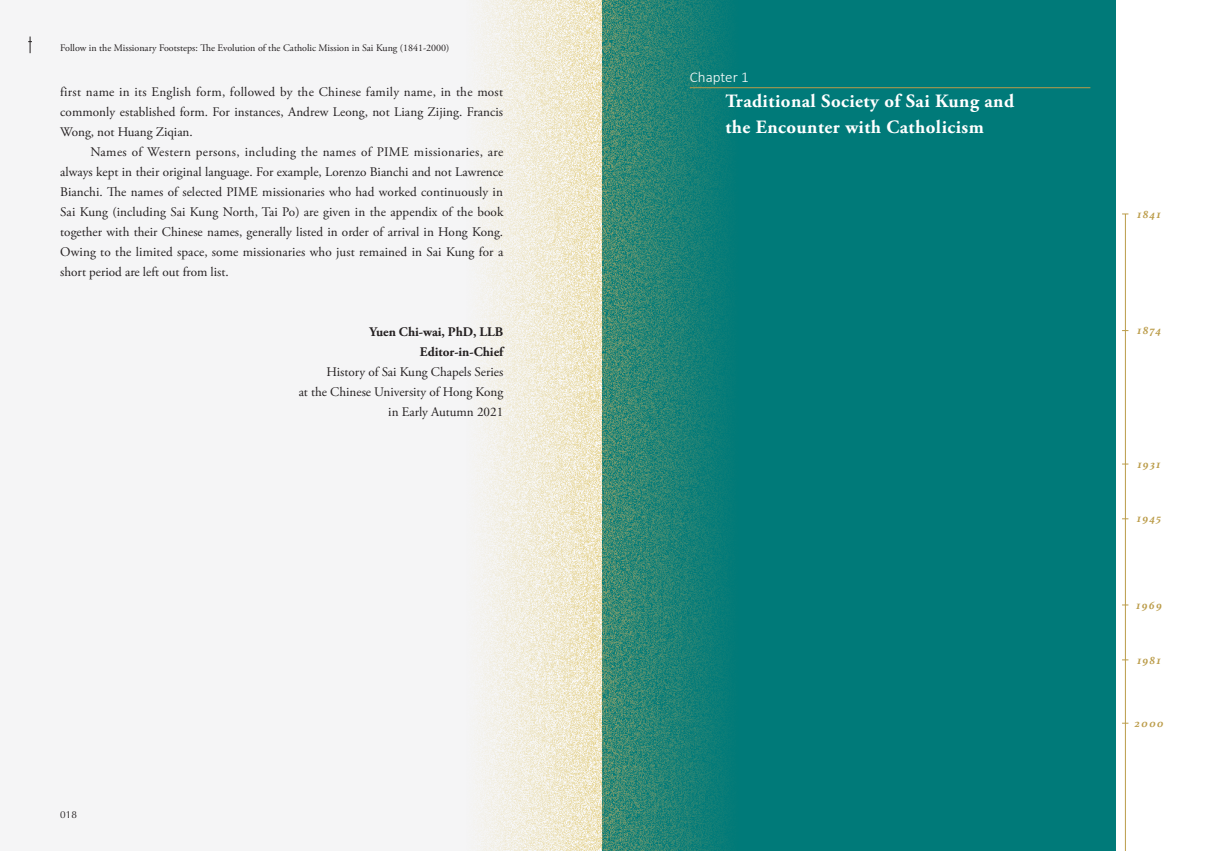
<style>
.page{position:relative;width:1205px;height:851px;background:#fff}
.page>*{position:absolute;margin:0;border:0;box-sizing:border-box;transform-origin:0 0}
.插扉BT1_eng{font:700 18.75px/26.2px "Adobe Garamond Pro";letter-spacing:.025em;color:#fff}
.插扉BT1a_eng{font:300 15px "Calibri";color:#fff}
.內文_eng{font:13.12px/20px "Adobe Garamond Pro";color:#231f20;text-align:justify}
.內文_eng-2{font:700 13.12px "Adobe Garamond Pro";color:#231f20}
.目錄{font:italic 700 11.25px "Athelas";letter-spacing:.13em;color:#bb9c49}
.t1{font:10px "Adobe Garamond Pro";color:#231f20}
.t2{font:10px "Optima";color:#231f20}
</style>
<div class="page">
<div style="left:0;top:0;width:601px;height:850px;background:#f5f5f6"></div>
<img style="left:479px;top:0;width:123px;height:850px">
<div style="left:602px;top:0;width:514px;height:850px;background:#007a79"></div>
<hr style="left:1125px;top:214px;width:1px;height:636px;background:#bb9c49">
<svg style="left:602px;top:0;width:137px;height:850px"></svg>
<hr style="left:690px;top:87px;width:400px;height:1px;background:#bb9c49">
<svg style="left:28px;top:36px;width:4px;height:17px"></svg>
<p class="t1" style="left:60px;top:42px;width:391px">Follow in the Missionary Footsteps: The Evolution of the Catholic Mission in Sai Kung (1841-2000)</p>
<p class="內文_eng" style="left:60px;top:82px;width:444px">first name in its English form, followed by the Chinese family name, in the most commonly established form. For instances, Andrew Leong, not Liang Zijing. Francis Wong, not Huang Ziqian.</p>
<p class="內文_eng" style="left:60px;top:142px;width:445px;text-indent:30px">Names of Western persons, including the names of PIME missionaries, are always kept in their original language. For example, Lorenzo Bianchi and not Lawrence Bianchi. The names of selected PIME missionaries who had worked continuously in Sai Kung (including Sai Kung North, Tai Po) are given in the appendix of the book together with their Chinese names, generally listed in order of arrival in Hong Kong.<br>Owing to the limited space, some missionaries who just remained in Sai Kung for a short period are left out from list.</p>
<p class="t2" style="left:60px;top:808px;width:18px">018</p>
<p class="內文_eng-2" style="left:369px;top:324px;width:135px">Yuen Chi-wai, PhD, LLB</p>
<p class="內文_eng-2" style="left:420px;top:344px;width:85px">Editor-in-Chief</p>
<p class="內文_eng" style="left:326px;top:362px;width:178px">History of Sai Kung Chapels Series</p>
<p class="內文_eng" style="left:299px;top:382px;width:206px">at the Chinese University of Hong Kong</p>
<p class="內文_eng" style="left:388px;top:402px;width:116px">in Early Autumn 2021</p>
<p class="插扉BT1a_eng" style="left:690px;top:68px;width:60px">Chapter 1</p>
<p class="插扉BT1_eng" style="left:725px;top:88px;width:290px">Traditional Society of Sai Kung and the Encounter with Catholicism</p>
<p class="目錄" style="left:1137px;top:205px;width:25px">1841</p>
<p class="目錄" style="left:1137px;top:321px;width:25px">1874</p>
<p class="目錄" style="left:1137px;top:455px;width:25px">1931</p>
<p class="目錄" style="left:1137px;top:509px;width:25px">1945</p>
<p class="目錄" style="left:1136px;top:596px;width:27px">1969</p>
<p class="目錄" style="left:1137px;top:650px;width:25px">1981</p>
<p class="目錄" style="left:1135px;top:714px;width:30px">2000</p>
</div>
